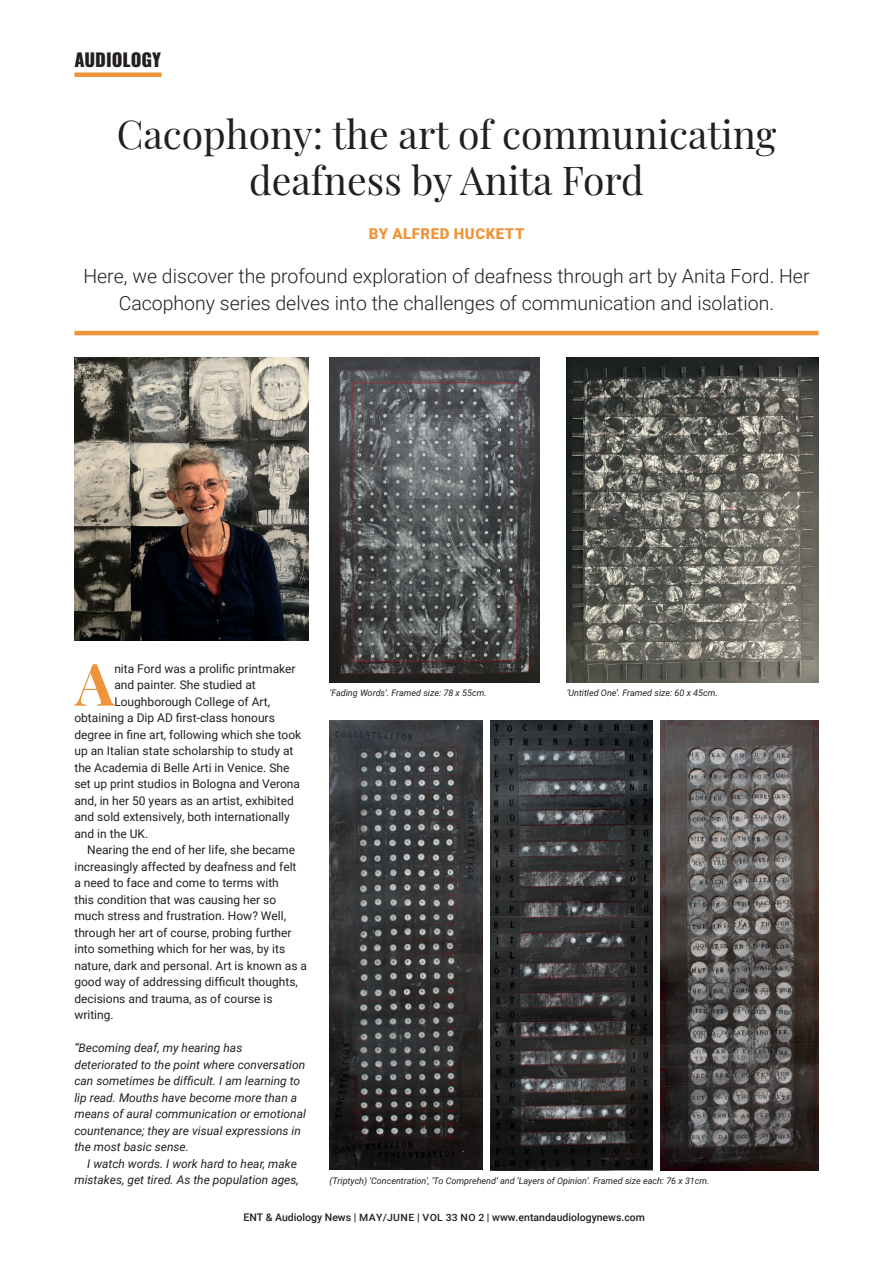
<style>
.page{position:relative;width:893px;height:1263px;background:#fff}
.page>*{position:absolute;margin:0;border:0;box-sizing:border-box;transform-origin:0 0}
.t1{font:700 58.5px "Playfair Display";color:#ef943a}
.t2{font:39px/46.5px "Playfair Display";color:#231f20;text-align:center}
.t3{font:300 19.5px/27px "Roboto";color:#231f20;text-align:center}
.t4{font:800 18px "Oswald";letter-spacing:-.005em;color:#231f20}
.t5{font:900 15px "Roboto";letter-spacing:.035em;color:#ef943a}
.t6{font:12px "Roboto";color:#231f20}
.t7{font:italic 12px/16.5px "Roboto";color:#231f20}
.t8{font:500 10.5px "Roboto";color:#231f20}
.t9{font:italic 9px "Roboto";color:#231f20}
.s1{font-size:10.05px}
</style>
<div class="page">
<hr style="left:74px;top:331px;width:745px;height:4px;background:#ef943a">
<img style="left:330px;top:721px;width:153px;height:448px">
<img style="left:490px;top:721px;width:163px;height:449px">
<img style="left:660px;top:721px;width:158px;height:449px">
<img style="left:330px;top:357px;width:210px;height:325px">
<img style="left:567px;top:357px;width:251px;height:325px">
<img style="left:74px;top:357px;width:234px;height:283px">
<div style="left:74px;top:72px;width:88px;height:5px;background:#ef943a"></div>
<h3 class="t4" style="left:74px;top:50px;width:88px">AUDIOLOGY</h3>
<h2 class="t2" style="left:117px;top:107px;width:661px">Cacophony: the art of communicating deafness by Anita Ford</h2>
<p class="t5" style="left:369px;top:223px;width:157px">BY ALFRED HUCKETT</p>
<h3 class="t3" style="left:83px;top:261px;width:728px">Here, we discover the profound exploration of deafness through art by Anita Ford. Her<br>Cacophony series delves into the challenges of communication and isolation.</h3>
<h1 class="t1" style="left:75px;top:638px;width:41px">A</h1>
<p class="t6" style="left:114px;top:660px;width:183px">nita Ford was a prolific printmaker</p>
<p class="t6" style="left:114px;top:677px;width:143px">and painter. She studied at</p>
<p class="t6" style="left:114px;top:693px;width:157px">Loughborough College of Art,</p>
<p class="t6" style="left:74px;top:710px;width:202px">obtaining a Dip AD first-class honours</p>
<p class="t6" style="left:74px;top:726px;width:228px">degree in fine art, following which she took</p>
<p class="t6" style="left:74px;top:743px;width:221px">up an Italian state scholarship to study at</p>
<p class="t6" style="left:74px;top:759px;width:217px">the Academia di Belle Arti in Venice. She</p>
<p class="t6" style="left:74px;top:776px;width:227px">set up print studios in Bologna and Verona</p>
<p class="t6" style="left:74px;top:792px;width:221px">and, in her 50 years as an artist, exhibited</p>
<p class="t6" style="left:74px;top:809px;width:217px">and sold extensively, both internationally</p>
<p class="t6" style="left:74px;top:825px;width:75px">and in the UK.</p>
<p class="t6" style="left:87px;top:842px;width:209px">Nearing the end of her life, she became</p>
<p class="t6" style="left:74px;top:858px;width:224px">increasingly affected by deafness and felt</p>
<p class="t6" style="left:74px;top:875px;width:206px">a need to face and come to terms with</p>
<p class="t6" style="left:74px;top:891px;width:203px">this condition that was causing her so</p>
<p class="t6" style="left:74px;top:908px;width:213px">much stress and frustration. How? Well,</p>
<p class="t6" style="left:74px;top:924px;width:219px">through her art of course, probing further</p>
<p class="t6" style="left:74px;top:941px;width:212px">into something which for her was, by its</p>
<p class="t6" style="left:74px;top:957px;width:234px">nature, dark and personal. Art is known as a</p>
<p class="t6" style="left:74px;top:974px;width:225px">good way of addressing difficult thoughts,</p>
<p class="t6" style="left:74px;top:990px;width:200px">decisions and trauma, as of course is</p>
<p class="t6" style="left:74px;top:1007px;width:41px">writing.</p>
<p class="t7" style="left:74px;top:1039px;width:233px">“Becoming deaf, my hearing has deteriorated to the point where conversation can sometimes be difficult. I am learning to lip read. Mouths have become more than a means of aural communication or emotional countenance; they are visual expressions in the most basic sense.</p>
<p class="t7" style="left:74px;top:1155px;width:226px;text-align:right">I watch words. I work hard to hear, make mistakes, get tired. As the population ages,</p>
<p class="t9" style="left:330px;top:687px;width:159px">‘Fading Words’. Framed size: 78 x 55cm.</p>
<p class="t9" style="left:567px;top:687px;width:153px">‘Untitled One’. Framed size: 60 x 45cm.</p>
<p class="t9" style="left:330px;top:1175px;width:381px">(Triptych) ‘Concentration’, ‘To Comprehend’ and ‘Layers of Opinion’. Framed size each: 76 x 31cm.</p>
<p class="t8" style="left:243px;top:1210px;width:403px">ENT &amp; Audiology News | <span class="s1">MAY/JUNE</span> | <span class="s1">VOL 33 NO 2</span> | www.entandaudiologynews.com</p>
</div>
